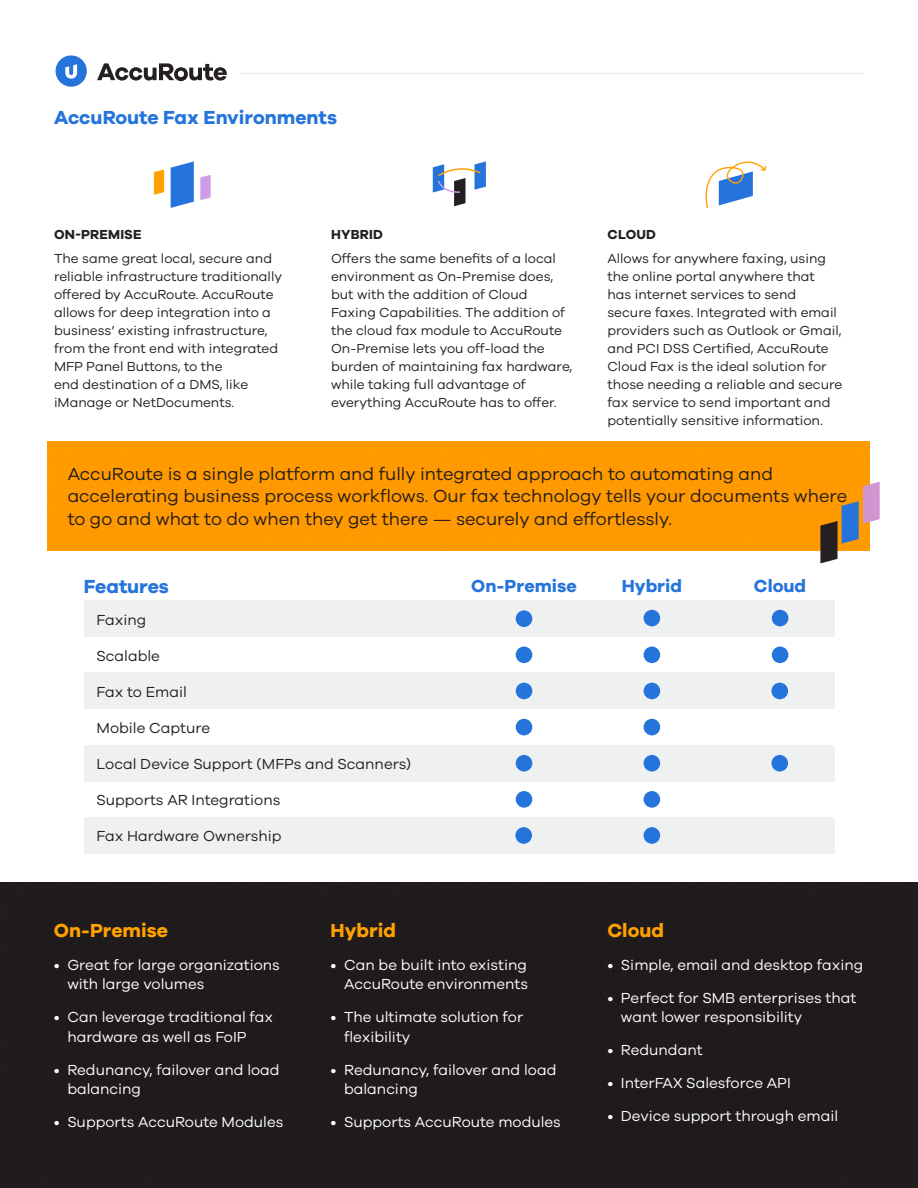
<style>
.page{position:relative;width:918px;height:1188px;background:#fff}
.page>*{position:absolute;margin:0;border:0;box-sizing:border-box;transform-origin:0 0}
.H3_-_Blue{font:700 19.5px "Galano Grotesque";color:#2574db}
.H3_-_Yellow{font:700 19.5px "Galano Grotesque";color:#ffa100}
.t1{font:18px/22.5px "Galano Grotesque";color:#241f20}
.H3_-_Blue-2{font:700 18px "Galano Grotesque";color:#2574db}
.t2{font:15px/19.5px "Galano Grotesque";color:#fff}
.Body_-_Black{font:15px "Galano Grotesque";color:#241f20}
.Body_-_Black__Small{font:13.5px/18px "Galano Grotesque";color:#241f20}
.H4_-_Black__All_Caps{font:700 13.5px "Galano Grotesque";letter-spacing:.01em;color:#241f20}
</style>
<div class="page">
<svg style="left:97px;top:63px;width:130px;height:18px"></svg>
<svg style="left:56px;top:55px;width:31px;height:32px"></svg>
<hr style="left:241px;top:73px;width:622px;height:1px;background:#efefef">
<svg style="left:433px;top:161px;width:53px;height:45px"></svg>
<svg style="left:154px;top:169px;width:10px;height:26px"></svg>
<svg style="left:200px;top:175px;width:11px;height:25px"></svg>
<svg style="left:171px;top:161px;width:23px;height:47px"></svg>
<svg style="left:705px;top:161px;width:61px;height:48px"></svg>
<div style="left:84px;top:601px;width:750px;height:36px;background:#eff1f0"></div>
<div style="left:84px;top:673px;width:750px;height:36px;background:#eff1f0"></div>
<div style="left:84px;top:745px;width:750px;height:36px;background:#eff1f0"></div>
<div style="left:84px;top:817px;width:750px;height:37px;background:#eff1f0"></div>
<div style="left:516px;top:610px;width:16px;height:17px;background:#2574db;border-radius:50%"></div>
<div style="left:516px;top:647px;width:16px;height:16px;background:#2574db;border-radius:50%"></div>
<div style="left:516px;top:683px;width:16px;height:16px;background:#2574db;border-radius:50%"></div>
<div style="left:516px;top:719px;width:16px;height:16px;background:#2574db;border-radius:50%"></div>
<div style="left:516px;top:755px;width:16px;height:17px;background:#2574db;border-radius:50%"></div>
<div style="left:516px;top:791px;width:16px;height:17px;background:#2574db;border-radius:50%"></div>
<div style="left:515px;top:827px;width:17px;height:17px;background:#2574db;border-radius:50%"></div>
<div style="left:644px;top:610px;width:16px;height:16px;background:#2574db;border-radius:50%"></div>
<div style="left:644px;top:647px;width:16px;height:16px;background:#2574db;border-radius:50%"></div>
<div style="left:644px;top:683px;width:16px;height:16px;background:#2574db;border-radius:50%"></div>
<div style="left:644px;top:719px;width:16px;height:16px;background:#2574db;border-radius:50%"></div>
<div style="left:644px;top:755px;width:16px;height:17px;background:#2574db;border-radius:50%"></div>
<div style="left:644px;top:791px;width:16px;height:17px;background:#2574db;border-radius:50%"></div>
<div style="left:644px;top:827px;width:16px;height:17px;background:#2574db;border-radius:50%"></div>
<div style="left:772px;top:610px;width:16px;height:16px;background:#2574db;border-radius:50%"></div>
<div style="left:772px;top:647px;width:16px;height:16px;background:#2574db;border-radius:50%"></div>
<div style="left:771px;top:683px;width:17px;height:16px;background:#2574db;border-radius:50%"></div>
<div style="left:771px;top:755px;width:17px;height:17px;background:#2574db;border-radius:50%"></div>
<div style="left:0;top:881px;width:918px;height:307px;background:#241f20"></div>
<div style="left:46px;top:441px;width:825px;height:113px;background:#ff9a00"></div>
<svg style="left:820px;top:481px;width:60px;height:82px"></svg>
<p class="H3_-_Blue" style="left:54px;top:106px;width:285px">AccuRoute Fax Environments</p>
<p class="H4_-_Black__All_Caps" style="left:54px;top:226px;width:89px">ON-PREMISE</p>
<p class="Body_-_Black__Small" style="left:54px;top:249px;width:230px">The same great local, secure and reliable infrastructure traditionally offered by AccuRoute. AccuRoute allows for deep integration into a business’ existing infrastructure, from the front end with integrated<br>MFP Panel Buttons, to the<br>end destination of a DMS, like iManage or NetDocuments.</p>
<p class="H4_-_Black__All_Caps" style="left:331px;top:226px;width:53px">HYBRID</p>
<p class="Body_-_Black__Small" style="left:331px;top:249px;width:243px">Offers the same benefits of a local environment as On-Premise does, but with the addition of Cloud Faxing Capabilities. The addition of the cloud fax module to AccuRoute On-Premise lets you off-load the burden of maintaining fax hardware, while taking full advantage of everything AccuRoute has to offer.</p>
<p class="H4_-_Black__All_Caps" style="left:608px;top:226px;width:50px">CLOUD</p>
<p class="Body_-_Black__Small" style="left:607px;top:249px;width:236px">Allows for anywhere faxing, using the online portal anywhere that<br>has internet services to send secure faxes. Integrated with email providers such as Outlook or Gmail, and PCI DSS Certified, AccuRoute Cloud Fax is the ideal solution for those needing a reliable and secure fax service to send important and potentially sensitive information.</p>
<h2 class="t1" style="left:68px;top:462px;width:781px">AccuRoute is a single platform and fully integrated approach to automating and accelerating business process workflows. Our fax technology tells your documents where to go and what to do when they get there — securely and effortlessly.</h2>
<p class="H3_-_Blue" style="left:84px;top:575px;width:87px">Features</p>
<p class="Body_-_Black" style="left:97px;top:611px;width:51px">Faxing</p>
<p class="Body_-_Black" style="left:97px;top:647px;width:65px">Scalable</p>
<p class="Body_-_Black" style="left:97px;top:683px;width:92px">Fax to Email</p>
<p class="Body_-_Black" style="left:97px;top:719px;width:115px">Mobile Capture</p>
<p class="Body_-_Black" style="left:97px;top:755px;width:316px">Local Device Support (MFPs and Scanners)</p>
<p class="Body_-_Black" style="left:97px;top:791px;width:185px">Supports AR Integrations</p>
<p class="Body_-_Black" style="left:97px;top:827px;width:187px">Fax Hardware Ownership</p>
<p class="H3_-_Blue-2" style="left:471px;top:575px;width:107px">On-Premise</p>
<p class="H3_-_Blue-2" style="left:622px;top:575px;width:62px">Hybrid</p>
<p class="H3_-_Blue-2" style="left:754px;top:575px;width:54px">Cloud</p>
<p class="H3_-_Yellow" style="left:54px;top:918px;width:116px">On-Premise</p>
<p class="t2" style="left:67px;top:954px;width:214px;text-indent:-14px">• Great for large organizations with large volumes</p>
<p class="t2" style="left:67px;top:1007px;width:207px;text-indent:-14px">• Can leverage traditional fax hardware as well as FoIP</p>
<p class="t2" style="left:67px;top:1059px;width:214px;text-indent:-14px">• Redunancy, failover and load balancing</p>
<p class="t2" style="left:54px;top:1112px;width:231px">• Supports AccuRoute Modules</p>
<p class="H3_-_Yellow" style="left:331px;top:918px;width:67px">Hybrid</p>
<p class="t2" style="left:331px;top:954px;width:199px;text-align:right">• Can be built into existing<br>AccuRoute environments</p>
<p class="t2" style="left:344px;top:1007px;width:181px;text-indent:-14px">• The ultimate solution for flexibility</p>
<p class="t2" style="left:344px;top:1059px;width:214px;text-indent:-14px">• Redunancy, failover and load balancing</p>
<p class="t2" style="left:331px;top:1112px;width:232px">• Supports AccuRoute modules</p>
<p class="H3_-_Yellow" style="left:607px;top:918px;width:58px">Cloud</p>
<p class="t2" style="left:607px;top:954px;width:257px">• Simple, email and desktop faxing</p>
<p class="t2" style="left:621px;top:987px;width:237px;text-indent:-14px">• Perfect for SMB enterprises that want lower responsibility</p>
<p class="t2" style="left:607px;top:1040px;width:97px">• Redundant</p>
<p class="t2" style="left:607px;top:1073px;width:185px">• InterFAX Salesforce API</p>
<p class="t2" style="left:607px;top:1106px;width:232px">• Device support through email</p>
</div>
